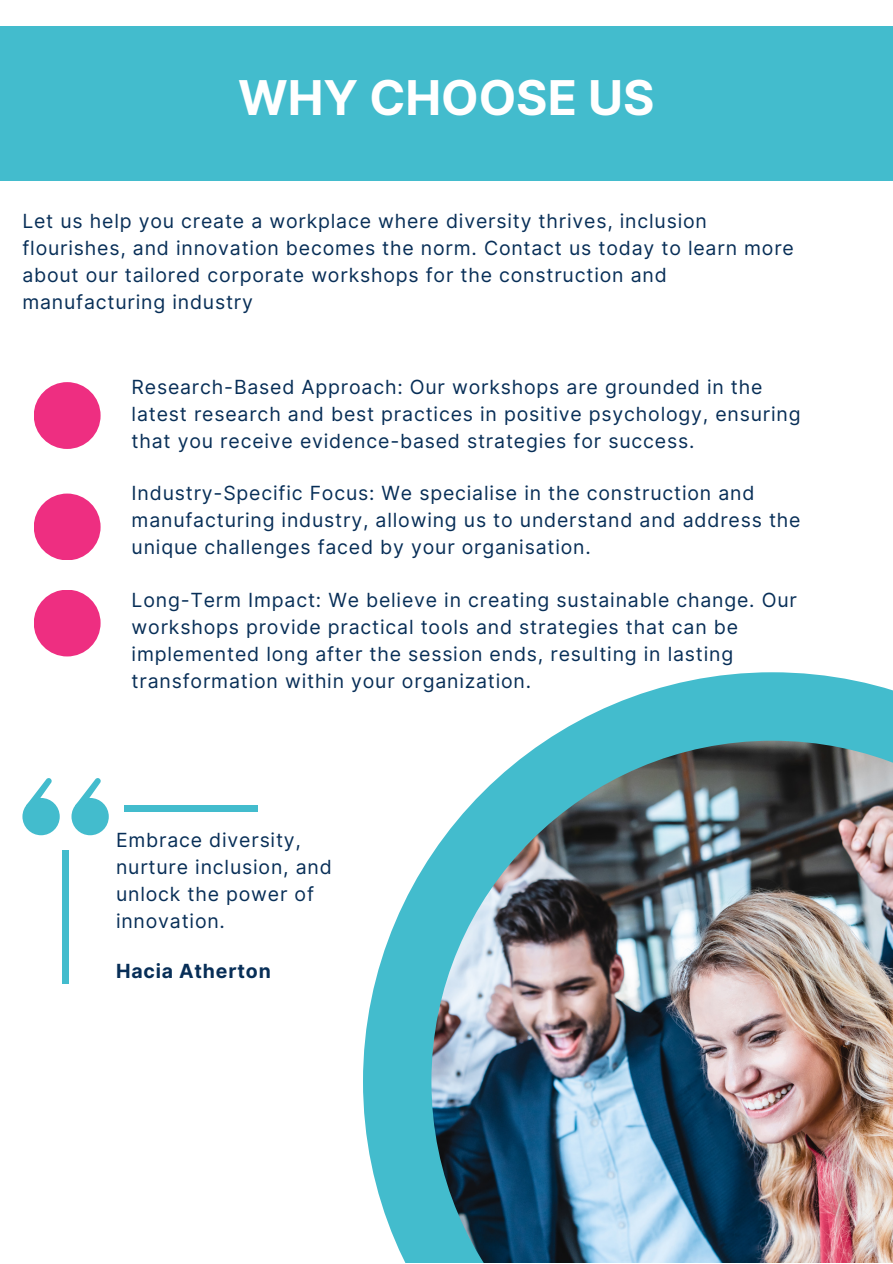
<style>
.page{position:relative;width:893px;height:1264px;background:#fff}
.page>*{position:absolute;margin:0;border:0;box-sizing:border-box;transform-origin:0 0}
.t1{font:700 48px "Inter";color:#fff}
.t2{font:19.5px/27px "Inter";letter-spacing:.04em;color:#072e57}
.t3{font:700 19.5px "Inter";letter-spacing:.04em;color:#072e57}
</style>
<div class="page">
<div style="left:0;top:26px;width:892px;height:155px;background:#43bccd"></div>
<svg style="left:363px;top:672px;width:529px;height:590px"></svg>
<img style="left:431px;top:740px;width:461px;height:522px">
<div style="left:34px;top:382px;width:67px;height:67px;background:#ee2e81;border-radius:50%"></div>
<div style="left:34px;top:493px;width:67px;height:67px;background:#ee2e81;border-radius:50%"></div>
<div style="left:34px;top:589px;width:67px;height:67px;background:#ee2e81;border-radius:50%"></div>
<div style="left:71px;top:798px;width:38px;height:37px;background:#43bccd;border-radius:50%"></div>
<svg style="left:75px;top:778px;width:27px;height:28px"></svg>
<div style="left:22px;top:798px;width:38px;height:37px;background:#43bccd;border-radius:50%"></div>
<svg style="left:26px;top:778px;width:26px;height:27px"></svg>
<div style="left:62px;top:850px;width:7px;height:133px;background:#43bccd"></div>
<div style="left:124px;top:804px;width:133px;height:7px;background:#43bccd"></div>
<p class="t1" style="left:238px;top:69px;width:418px">WHY CHOOSE US</p>
<p class="t2" style="left:22px;top:208px;width:773px">Let us help you create a workplace where diversity thrives, inclusion flourishes, and innovation becomes the norm. Contact us today to learn more about our tailored corporate workshops for the construction and manufacturing industry</p>
<p class="t2" style="left:132px;top:373px;width:670px">Research-Based Approach: Our workshops are grounded in the latest research and best practices in positive psychology, ensuring that you receive evidence-based strategies for success.</p>
<p class="t2" style="left:132px;top:480px;width:670px">Industry-Specific Focus: We specialise in the construction and manufacturing industry, allowing us to understand and address the unique challenges faced by your organisation.</p>
<p class="t2" style="left:132px;top:586px;width:666px">Long-Term Impact: We believe in creating sustainable change. Our workshops provide practical tools and strategies that can be implemented long after the session ends, resulting in lasting transformation within your organization.</p>
<p class="t2" style="left:116px;top:826px;width:217px">Embrace diversity, nurture inclusion, and unlock the power of innovation.</p>
<p class="t3" style="left:116px;top:959px;width:156px">Hacia Atherton</p>
</div>
